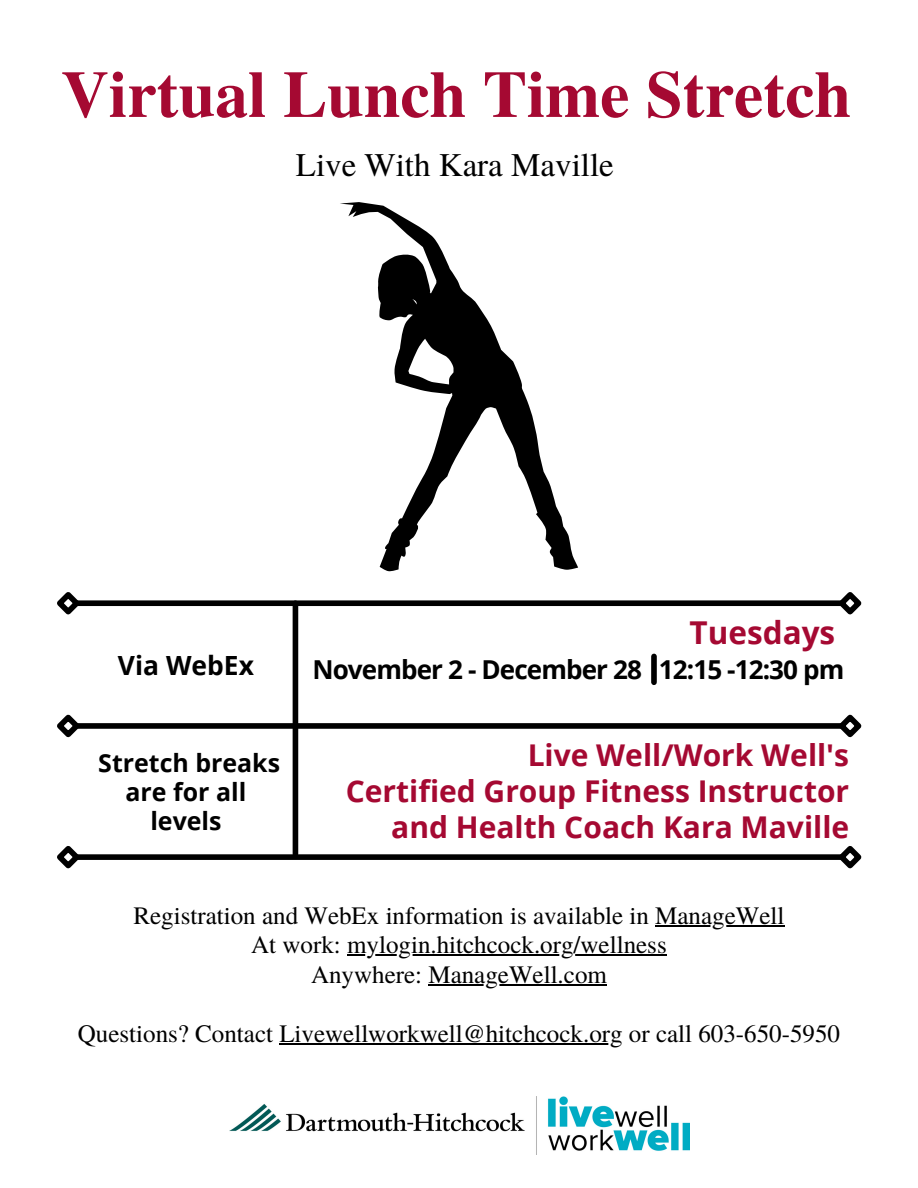
<style>
.page{position:relative;width:918px;height:1188px;background:#fff}
.page>*{position:absolute;margin:0;border:0;box-sizing:border-box;transform-origin:0 0}
.t1{font:700 66px "Te X Gyre Termes";color:#a50932}
.t2{font:33px "Te X Gyre Termes";color:#000}
.t3{font:700 31.5px "Open Sans";color:#a50932}
.t4{font:700 30px/36px "Open Sans";color:#a50932;text-align:right}
.t5{font:700 26.4px "Open Sans";color:#000}
.t6{font:700 26.1px "Open Sans";letter-spacing:-.035em;color:#000}
.t7{font:25.05px "Te X Gyre Termes";color:#000}
.t8{font:700 24.9px/29.2px "Open Sans";color:#000;text-align:center}
</style>
<div class="page">
<img style="left:229px;top:1096px;width:460px;height:59px">
<div style="left:77px;top:600px;width:765px;height:6px;background:#000"></div>
<svg style="left:57px;top:592px;width:28px;height:23px"></svg>
<svg style="left:834px;top:592px;width:28px;height:23px"></svg>
<div style="left:77px;top:854px;width:765px;height:6px;background:#000"></div>
<svg style="left:57px;top:846px;width:28px;height:23px"></svg>
<svg style="left:834px;top:846px;width:28px;height:23px"></svg>
<div style="left:293px;top:603px;width:5px;height:251px;background:#000"></div>
<div style="left:77px;top:723px;width:765px;height:6px;background:#000"></div>
<svg style="left:57px;top:714px;width:28px;height:24px"></svg>
<svg style="left:834px;top:714px;width:28px;height:24px"></svg>
<div style="left:651px;top:656px;width:6px;height:26px;background:#000"></div>
<svg style="left:340px;top:202px;width:238px;height:370px"></svg>
<hr style="left:655px;top:925px;width:130px;height:2px;background:#000">
<hr style="left:347px;top:955px;width:320px;height:1px;background:#000">
<hr style="left:428px;top:984px;width:179px;height:2px;background:#000">
<hr style="left:279px;top:1043px;width:344px;height:2px;background:#000">
<p class="t1" style="left:61px;top:43px;width:792px">Virtual Lunch Time Stretch</p>
<p class="t2" style="left:296px;top:141px;width:319px">Live With Kara Maville</p>
<p class="t5" style="left:118px;top:647px;width:137px">Via WebEx</p>
<p class="t8" style="left:98px;top:748px;width:183px">Stretch breaks are for all levels</p>
<p class="t3" style="left:690px;top:611px;width:147px">Tuesdays</p>
<p class="t6" style="left:312px;top:651px;width:534px">November 2 - December 28 12:15 -12:30 pm</p>
<p class="t4" style="left:528px;top:737px;width:323px">Live Well/Work Well's</p>
<p class="t4" style="left:346px;top:773px;width:505px">Certified Group Fitness Instructor and Health Coach Kara Maville</p>
<p class="t7" style="left:133px;top:897px;width:653px">Registration and WebEx information is available in ManageWell</p>
<p class="t7" style="left:251px;top:927px;width:417px">At work: mylogin.hitchcock.org/wellness</p>
<p class="t7" style="left:311px;top:956px;width:297px">Anywhere: ManageWell.com</p>
<p class="t7" style="left:78px;top:1015px;width:764px">Questions? Contact Livewellworkwell@hitchcock.org or call 603-650-5950</p>
</div>
